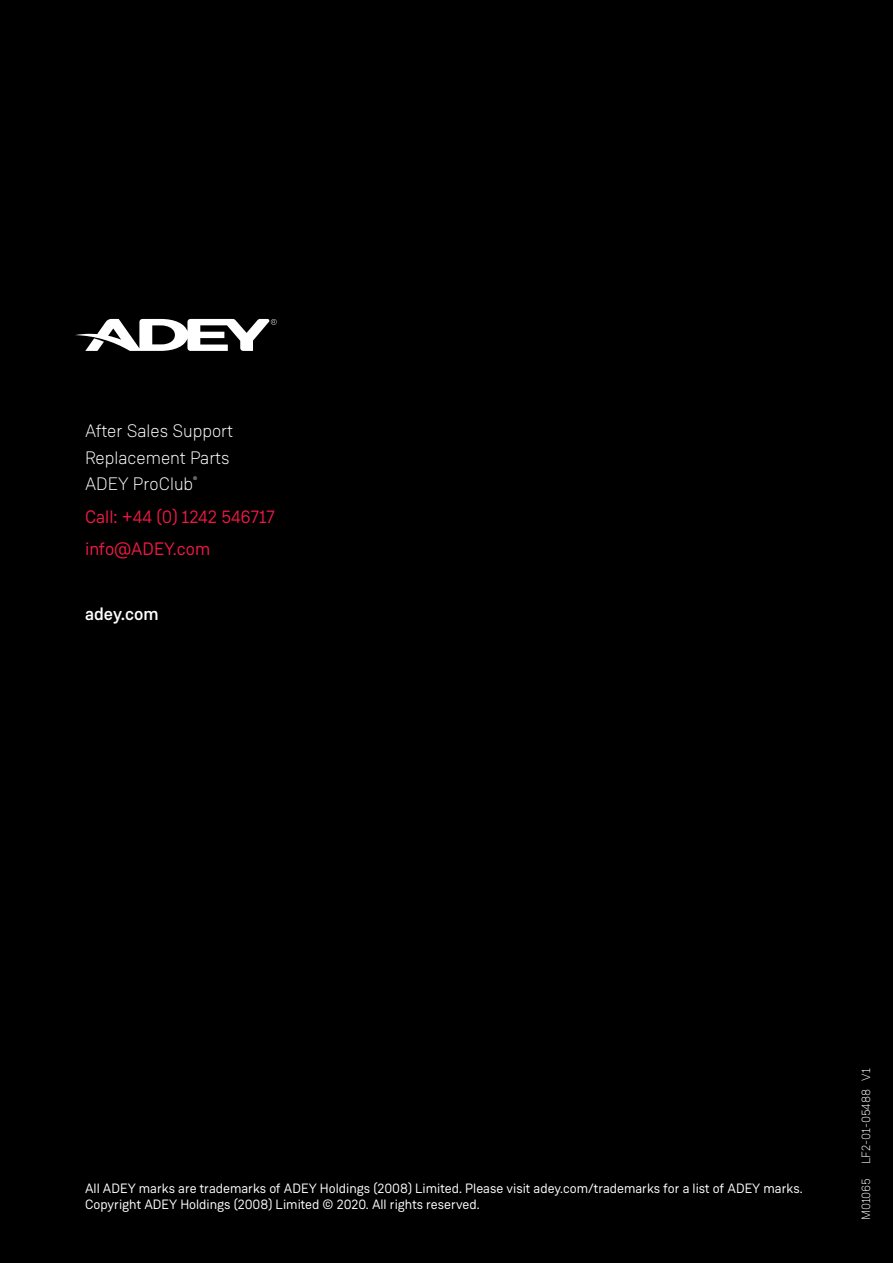
<style>
.page{position:relative;width:893px;height:1263px;background:#000}
.page>*{position:absolute;margin:0;border:0;box-sizing:border-box;transform-origin:0 0}
.Header_2{font:300 18px "Weissenhof Grotesk";color:#fff}
.Header_2-2{font:18px "Weissenhof Grotesk";color:#ed1943}
.Header_2-3{font:500 18px "Weissenhof Grotesk";color:#fff}
.t1{font:13.5px "Weissenhof Grotesk";color:#fff}
.Body_Text{font:300 12px "Weissenhof Grotesk";letter-spacing:-.005em;color:#fff}
.Header_2-4{font:300 7.05px "Weissenhof Grotesk";color:#fff}
</style>
<div class="page">
<svg style="left:75px;top:319px;width:202px;height:32px"></svg>
<p class="Header_2" style="left:85px;top:420px;width:150px">After Sales Support</p>
<p class="Header_2" style="left:85px;top:447px;width:146px">Replacement Parts</p>
<p class="Header_2" style="left:85px;top:473px;width:110px">ADEY ProClub</p>
<p class="Header_2-4" style="left:193px;top:475px;width:6px">®</p>
<p class="Header_2-2" style="left:85px;top:505px;width:191px">Call: +44 (0) 1242 546717</p>
<p class="Header_2-2" style="left:85px;top:538px;width:127px">info@ADEY.com</p>
<p class="Header_2-3" style="left:85px;top:603px;width:75px">adey.com</p>
<p class="t1" style="left:85px;top:1180px;width:719px">All ADEY marks are trademarks of ADEY Holdings (2008) Limited. Please visit adey.com/trademarks for a list of ADEY marks.</p>
<p class="t1" style="left:85px;top:1196px;width:396px">Copyright ADEY Holdings (2008) Limited © 2020. All rights reserved.</p>
<p class="Body_Text" style="left:859px;top:1220px;width:153px;rotate:-90deg">M01065 LF2-01-05488 V1</p>
</div>
